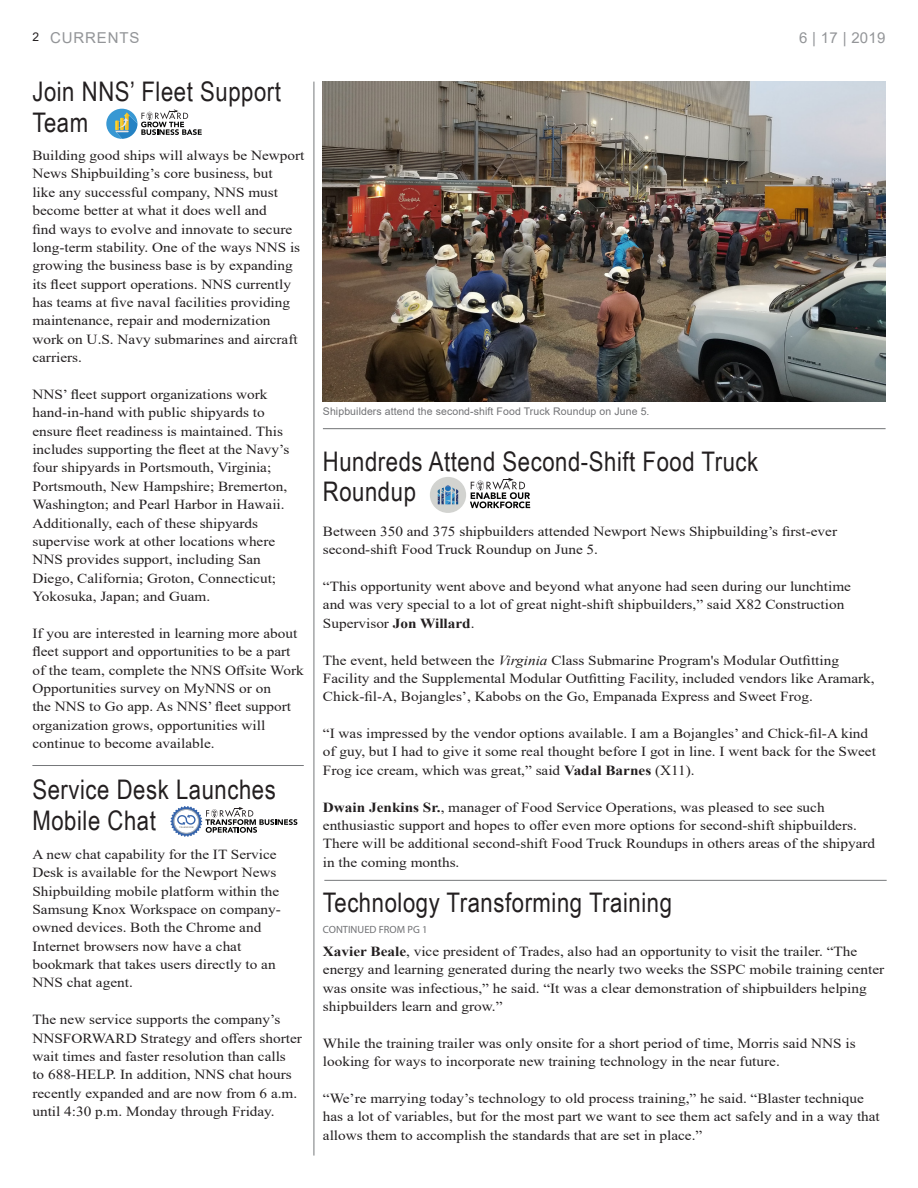
<style>
.page{position:relative;width:918px;height:1188px;background:#fff}
.page>*{position:absolute;margin:0;border:0;box-sizing:border-box;transform-origin:0 0}
.NEW_Currents_Body_Co{font:27px/30.8px "Arial Narrow";letter-spacing:.02em;color:#231f20}
.Table_of_Contents{font:15px "Arial";letter-spacing:.055em;color:#939598}
.Table_of_Contents-2{font:13.8px/18.3px "Times New Roman";color:#231f20;scale:1.1 1}
.t1{font:10.5px "Arial";letter-spacing:.01em;color:#717275}
.t2{font:10.5px "Myriad Pro";color:#717275}
.s1{color:#fff}
.s2{font-weight:700}
.s3{font-style:italic}
</style>
<div class="page">
<img style="left:323px;top:82px;width:563px;height:319px">
<hr style="left:323px;top:428px;width:563px;height:1px;background:#717275">
<div style="left:430px;top:477px;width:36px;height:36px;background:#d2d3d0;border-radius:50%"></div>
<svg style="left:438px;top:485px;width:21px;height:19px"></svg>
<svg style="left:470px;top:478px;width:60px;height:30px"></svg>
<svg style="left:106px;top:109px;width:96px;height:30px"></svg>
<svg style="left:170px;top:806px;width:127px;height:31px"></svg>
<hr style="left:324px;top:880px;width:563px;height:1px;background:#76787b">
<hr style="left:32px;top:765px;width:272px;height:1px;background:#76787b">
<hr style="left:314px;top:82px;width:1px;height:1074px;background:#76787b">
<p class="Table_of_Contents" style="left:32px;top:28px;width:108px"><span class="s1">2</span><sup>2</sup> CURRENTS</p>
<p class="Table_of_Contents" style="left:799px;top:28px;width:88px">6 | 17 | 2019</p>
<p class="NEW_Currents_Body_Co" style="left:32px;top:75px;width:250px">Join NNS’ Fleet Support<br>Team</p>
<p class="Table_of_Contents-2" style="left:32px;top:146px;width:249px">Building good ships will always be Newport News Shipbuilding’s core business, but<br>like any successful company, NNS must become better at what it does well and<br>find ways to evolve and innovate to secure long-term stability. One of the ways NNS is growing the business base is by expanding its fleet support operations. NNS currently has teams at five naval facilities providing maintenance, repair and modernization work on U.S. Navy submarines and aircraft carriers.</p>
<p class="Table_of_Contents-2" style="left:32px;top:385px;width:235px">NNS’ fleet support organizations work hand-in-hand with public shipyards to ensure fleet readiness is maintained. This includes supporting the fleet at the Navy’s four shipyards in Portsmouth, Virginia; Portsmouth, New Hampshire; Bremerton, Washington; and Pearl Harbor in Hawaii.<br>Additionally, each of these shipyards supervise work at other locations where NNS provides support, including San Diego, California; Groton, Connecticut; Yokosuka, Japan; and Guam.</p>
<p class="Table_of_Contents-2" style="left:32px;top:624px;width:248px">If you are interested in learning more about fleet support and opportunities to be a part of the team, complete the NNS Offsite Work Opportunities survey on MyNNS or on<br>the NNS to Go app. As NNS’ fleet support organization grows, opportunities will continue to become available.</p>
<p class="NEW_Currents_Body_Co" style="left:32px;top:773px;width:245px">Service Desk Launches<br>Mobile Chat</p>
<p class="Table_of_Contents-2" style="left:32px;top:845px;width:227px">A new chat capability for the IT Service Desk is available for the Newport News Shipbuilding mobile platform within the Samsung Knox Workspace on company&shy;owned devices. Both the Chrome and Internet browsers now have a chat bookmark that takes users directly to an NNS chat agent.</p>
<p class="Table_of_Contents-2" style="left:32px;top:1010px;width:247px">The new service supports the company’s NNSFORWARD Strategy and offers shorter wait times and faster resolution than calls<br>to 688-HELP. In addition, NNS chat hours recently expanded and are now from 6 a.m. until 4:30 p.m. Monday through Friday.</p>
<p class="t1" style="left:323px;top:404px;width:328px">Shipbuilders attend the second-shift Food Truck Roundup on June 5.</p>
<p class="NEW_Currents_Body_Co" style="left:323px;top:445px;width:437px">Hundreds Attend Second-Shift Food Truck<br>Roundup</p>
<p class="Table_of_Contents-2" style="left:323px;top:522px;width:469px">Between 350 and 375 shipbuilders attended Newport News Shipbuilding’s first-ever second-shift Food Truck Roundup on June 5.</p>
<p class="Table_of_Contents-2" style="left:323px;top:577px;width:482px">“This opportunity went above and beyond what anyone had seen during our lunchtime and was very special to a lot of great night-shift shipbuilders,” said X82 Construction<br>Supervisor <span class="s2">Jon Willard</span>.</p>
<p class="Table_of_Contents-2" style="left:323px;top:650px;width:503px">The event, held between the <span class="s3">Virginia</span> Class Submarine Program's Modular Outfitting<br>Facility and the Supplemental Modular Outfitting Facility, included vendors like Aramark,<br>Chick-fil-A, Bojangles’, Kabobs on the Go, Empanada Express and Sweet Frog.</p>
<p class="Table_of_Contents-2" style="left:323px;top:724px;width:504px">“I was impressed by the vendor options available. I am a Bojangles’ and Chick-fil-A kind of guy, but I had to give it some real thought before I got in line. I went back for the Sweet<br>Frog ice cream, which was great,” said <span class="s2">Vadal Barnes</span> (X11).</p>
<p class="Table_of_Contents-2" style="left:323px;top:797px;width:504px"><span class="s2">Dwain Jenkins Sr.</span>, manager of Food Service Operations, was pleased to see such enthusiastic support and hopes to offer even more options for second-shift shipbuilders.<br>There will be additional second-shift Food Truck Roundups in others areas of the shipyard in the coming months.</p>
<p class="NEW_Currents_Body_Co" style="left:323px;top:886px;width:351px">Technology Transforming Training</p>
<p class="t2" style="left:323px;top:923px;width:106px">CONTINUED FROM PG 1</p>
<p class="Table_of_Contents-2" style="left:323px;top:942px;width:512px"><span class="s2">Xavier Beale</span>, vice president of Trades, also had an opportunity to visit the trailer. “The energy and learning generated during the nearly two weeks the SSPC mobile training center was onsite was infectious,” he said. “It was a clear demonstration of shipbuilders helping shipbuilders learn and grow.”</p>
<p class="Table_of_Contents-2" style="left:323px;top:1034px;width:486px">While the training trailer was only onsite for a short period of time, Morris said NNS is looking for ways to incorporate new training technology in the near future.</p>
<p class="Table_of_Contents-2" style="left:323px;top:1089px;width:508px">“We’re marrying today’s technology to old process training,” he said. “Blaster technique has a lot of variables, but for the most part we want to see them act safely and in a way that allows them to accomplish the standards that are set in place.”</p>
</div>
